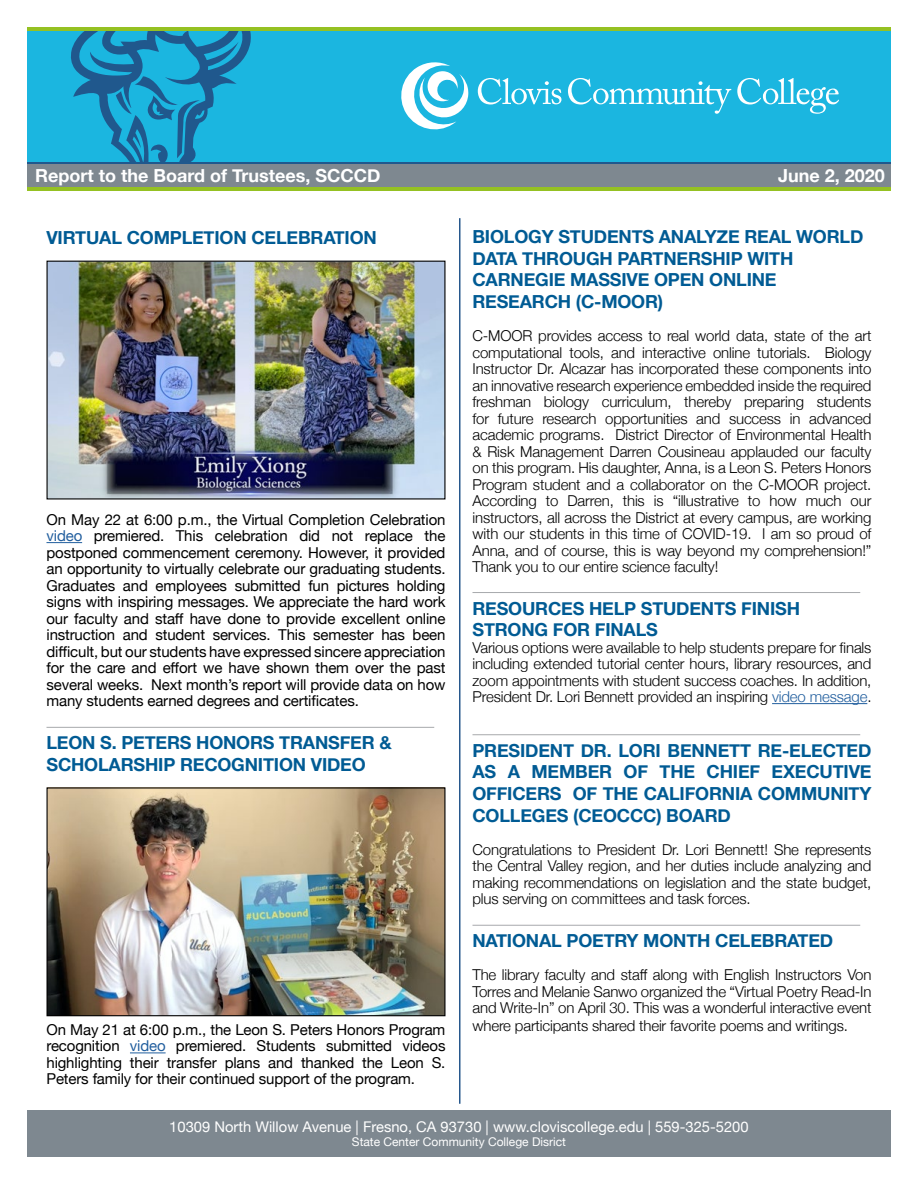
<style>
.page{position:relative;width:918px;height:1188px;background:#fff}
.page>*{position:absolute;margin:0;border:0;box-sizing:border-box;transform-origin:0 0}
.t1{font:700 18px/21.6px "Helvetica Neue";letter-spacing:-.01em;color:#005b94}
.t2{font:700 18px "Helvetica Neue";color:#fff}
.t3{font:300 15px/16.5px "Helvetica Neue";letter-spacing:-.01em;color:#000;text-align:justify}
.t4{font:15px/16.5px "Helvetica Neue";letter-spacing:-.01em;color:#000;text-align:justify}
.t5{font:15px "Helvetica Neue";letter-spacing:-.01em;color:#215e9e}
.t6{font:14.7px "Helvetica Neue";color:#fff}
.t7{font:12px "Helvetica Neue";color:#fff}
.s1{color:#215e9e}
</style>
<div class="page">
<div style="left:27px;top:27px;width:864px;height:161px;background:#1bb6e0"></div>
<svg style="left:478px;top:78px;width:83px;height:27px"></svg>
<svg style="left:737px;top:78px;width:102px;height:36px"></svg>
<svg style="left:568px;top:78px;width:163px;height:36px"></svg>
<svg style="left:401px;top:62px;width:67px;height:68px"></svg>
<svg style="left:70px;top:30px;width:184px;height:132px"></svg>
<hr style="left:27px;top:27px;width:864px;height:3px;background:#95c122">
<div style="left:27px;top:1111px;width:864px;height:46px;background:#7e8890"></div>
<div style="left:27px;top:163px;width:864px;height:26px;background:#7e8890"></div>
<hr style="left:27px;top:188px;width:864px;height:3px;background:#95c122">
<hr style="left:27px;top:162px;width:864px;height:2px;background:#20588d">
<hr style="left:472px;top:925px;width:388px;height:1px;background:#a7a9ac">
<hr style="left:472px;top:734px;width:388px;height:1px;background:#a7a9ac">
<hr style="left:472px;top:592px;width:388px;height:1px;background:#a7a9ac">
<hr style="left:459px;top:218px;width:1px;height:886px;background:#27588d">
<hr style="left:46px;top:727px;width:388px;height:1px;background:#a7a9ac">
<hr style="left:46px;top:542px;width:36px;height:1px;background:#215e9e">
<hr style="left:130px;top:1053px;width:36px;height:1px;background:#215e9e">
<hr style="left:772px;top:703px;width:95px;height:1px;background:#215e9e">
<img style="left:49px;top:263px;width:395px;height:234px">
<img style="left:49px;top:789px;width:395px;height:225px">
<div style="left:47px;top:787px;width:399px;height:229px;border:1px solid #000"></div>
<h1 class="t2" style="left:35px;top:161px;width:347px">Report to the Board of Trustees, SCCCD</h1>
<h2 class="t1" style="left:46px;top:227px;width:332px">VIRTUAL COMPLETION CELEBRATION</h2>
<p class="t4" style="left:46px;top:512px;width:401px">On May 22 at 6:00 p.m., the Virtual Completion Celebration</p>
<p class="t4" style="left:94px;top:528px;width:353px">premiered. This celebration did not replace the</p>
<p class="t4" style="left:46px;top:545px;width:400px">postponed commencement ceremony. However, it provided</p>
<p class="t4" style="left:46px;top:561px;width:401px">an opportunity to virtually celebrate our graduating students.</p>
<p class="t4" style="left:46px;top:578px;width:401px">Graduates and employees submitted fun pictures holding</p>
<p class="t4" style="left:46px;top:594px;width:400px">signs with inspiring messages. We appreciate the hard work</p>
<p class="t4" style="left:46px;top:611px;width:401px">our faculty and staff have done to provide excellent online</p>
<p class="t4" style="left:46px;top:627px;width:400px">instruction and student services. This semester has been</p>
<p class="t4" style="left:46px;top:644px;width:401px">difficult, but our students have expressed sincere appreciation</p>
<p class="t4" style="left:46px;top:660px;width:401px">for the care and effort we have shown them over the past</p>
<p class="t4" style="left:46px;top:677px;width:401px">several weeks. Next month’s report will provide data on how</p>
<p class="t4" style="left:46px;top:693px;width:314px">many students earned degrees and certificates.</p>
<p class="t5" style="left:46px;top:525px;width:37px">video</p>
<h2 class="t1" style="left:46px;top:733px;width:347px">LEON S. PETERS HONORS TRANSFER &amp;<br>SCHOLARSHIP RECOGNITION VIDEO</h2>
<p class="t4" style="left:46px;top:1022px;width:401px">On May 21 at 6:00 p.m., the Leon S. Peters Honors Program recognition <span class="s1">video</span> premiered. Students submitted videos highlighting their transfer plans and thanked the Leon S.<br>Peters family for their continued support of the program.</p>
<p class="t2" style="left:778px;top:162px;width:108px">June 2, 2020</p>
<h2 class="t1" style="left:472px;top:227px;width:392px">BIOLOGY STUDENTS ANALYZE REAL WORLD<br>DATA THROUGH PARTNERSHIP WITH<br>CARNEGIE MASSIVE OPEN ONLINE<br>RESEARCH (C-MOOR)</h2>
<p class="t3" style="left:472px;top:326px;width:401px">C-MOOR provides access to real world data, state of the art computational tools, and interactive online tutorials. Biology Instructor Dr. Alcazar has incorporated these components into an innovative research experience embedded inside the required freshman biology curriculum, thereby preparing students for future research opportunities and success in advanced academic programs. District Director of Environmental Health &amp; Risk Management Darren Cousineau applauded our faculty on this program. His daughter, Anna, is a Leon S. Peters Honors Program student and a collaborator on the C-MOOR project.<br>According to Darren, this is “illustrative to how much our instructors, all across the District at every campus, are working with our students in this time of COVID-19. I am so proud of Anna, and of course, this is way beyond my comprehension!” Thank you to our entire science faculty!</p>
<h2 class="t1" style="left:472px;top:598px;width:329px">RESOURCES HELP STUDENTS FINISH<br>STRONG FOR FINALS</h2>
<p class="t3" style="left:472px;top:638px;width:401px">Various options were available to help students prepare for finals including extended tutorial center hours, library resources, and zoom appointments with student success coaches. In addition, President Dr. Lori Bennett provided an inspiring <span class="s1">video message</span>.</p>
<h2 class="t1" style="left:472px;top:740px;width:401px;text-align:justify">PRESIDENT DR. LORI BENNETT RE-ELECTED AS A MEMBER OF THE CHIEF EXECUTIVE OFFICERS OF THE CALIFORNIA COMMUNITY COLLEGES (CEOCCC) BOARD</h2>
<p class="t3" style="left:472px;top:840px;width:401px">Congratulations to President Dr. Lori Bennett! She represents the Central Valley region, and her duties include analyzing and making recommendations on legislation and the state budget, plus serving on committees and task forces.</p>
<h2 class="t1" style="left:472px;top:930px;width:362px">NATIONAL POETRY MONTH CELEBRATED</h2>
<p class="t3" style="left:472px;top:966px;width:401px">The library faculty and staff along with English Instructors Von Torres and Melanie Sanwo organized the “Virtual Poetry Read-In and Write-In” on April 30. This was a wonderful interactive event</p>
<p class="t3" style="left:472px;top:1017px;width:377px">where participants shared their favorite poems and writings.</p>
<p class="t6" style="left:169px;top:1118px;width:581px">10309 North Willow Avenue | Fresno, CA 93730 | www.cloviscollege.edu | 559-325-5200</p>
<p class="t7" style="left:352px;top:1135px;width:216px">State Center Community College Disrict</p>
</div>
